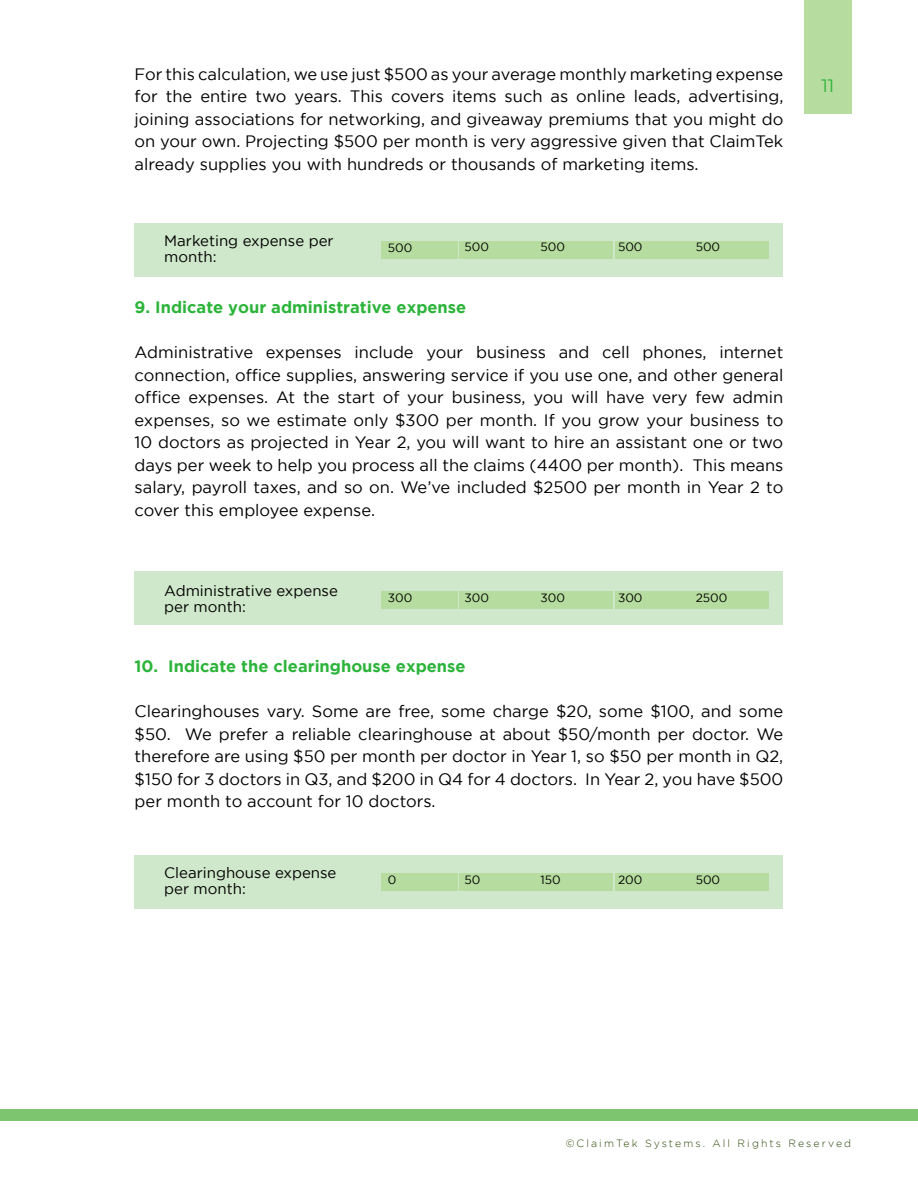
<style>
.page{position:relative;width:918px;height:1188px;background:#fff}
.page>*{position:absolute;margin:0;border:0;box-sizing:border-box;transform-origin:0 0}
.t1{font:18px "Montserrat";color:#2cb33a}
.t2{font:16.5px/22.5px "Gotham";color:#000;text-align:justify}
.t3{font:700 16.5px "Gotham";color:#2cb43a}
.t4{font:15px/16.5px "Gotham";color:#000}
.t5{font:12px "Gotham";color:#000}
.t6{font:300 10.5px "Gotham";letter-spacing:.2em;color:#2c4605}
</style>
<div class="page">
<div style="left:804px;top:0;width:47px;height:114px;background:#b6dc9f"></div>
<div style="left:0;top:1109px;width:918px;height:11px;background:#7ec56f"></div>
<div style="left:135px;top:223px;width:648px;height:54px;background:#cfe7ca"></div>
<div style="left:135px;top:571px;width:648px;height:54px;background:#cfe7ca"></div>
<div style="left:135px;top:855px;width:648px;height:54px;background:#cfe7ca"></div>
<div style="left:381px;top:241px;width:77px;height:18px;background:#b6dd9f"></div>
<div style="left:536px;top:241px;width:77px;height:18px;background:#b6dd9f"></div>
<div style="left:459px;top:241px;width:77px;height:18px;background:#b6dd9f"></div>
<div style="left:615px;top:241px;width:77px;height:18px;background:#b6dd9f"></div>
<div style="left:692px;top:241px;width:77px;height:18px;background:#b6dd9f"></div>
<div style="left:381px;top:591px;width:77px;height:18px;background:#b6dd9f"></div>
<div style="left:536px;top:591px;width:77px;height:18px;background:#b6dd9f"></div>
<div style="left:459px;top:591px;width:77px;height:18px;background:#b6dd9f"></div>
<div style="left:615px;top:591px;width:77px;height:18px;background:#b6dd9f"></div>
<div style="left:692px;top:591px;width:77px;height:18px;background:#b6dd9f"></div>
<div style="left:381px;top:873px;width:77px;height:18px;background:#b6dd9f"></div>
<div style="left:536px;top:873px;width:77px;height:18px;background:#b6dd9f"></div>
<div style="left:459px;top:873px;width:77px;height:18px;background:#b6dd9f"></div>
<div style="left:615px;top:873px;width:77px;height:18px;background:#b6dd9f"></div>
<div style="left:692px;top:873px;width:77px;height:18px;background:#b6dd9f"></div>
<p class="t2" style="left:135px;top:62px;width:650px">For this calculation, we use just $500 as your average monthly marketing expense for the entire two years. This covers items such as online leads, advertising, joining associations for networking, and giveaway premiums that you might do on your own. Projecting $500 per month is very aggressive given that ClaimTek already supplies you with hundreds or thousands of marketing items.</p>
<p class="t4" style="left:164px;top:232px;width:171px">Marketing expense per month:</p>
<p class="t5" style="left:388px;top:241px;width:26px">500</p>
<p class="t5" style="left:465px;top:241px;width:26px">500</p>
<p class="t5" style="left:540px;top:241px;width:26px">500</p>
<p class="t5" style="left:618px;top:241px;width:26px">500</p>
<p class="t5" style="left:696px;top:241px;width:26px">500</p>
<p class="t3" style="left:135px;top:298px;width:333px">9. Indicate your administrative expense</p>
<p class="t2" style="left:135px;top:341px;width:650px">Administrative expenses include your business and cell phones, internet connection, office supplies, answering service if you use one, and other general office expenses. At the start of your business, you will have very few admin expenses, so we estimate only $300 per month. If you grow your business to 10 doctors as projected in Year 2, you will want to hire an assistant one or two days per week to help you process all the claims (4400 per month). This means salary, payroll taxes, and so on. We’ve included $2500 per month in Year 2 to cover this employee expense.</p>
<p class="t4" style="left:164px;top:582px;width:175px">Administrative expense per month:</p>
<p class="t5" style="left:388px;top:591px;width:26px">300</p>
<p class="t5" style="left:465px;top:591px;width:26px">300</p>
<p class="t5" style="left:540px;top:591px;width:26px">300</p>
<p class="t5" style="left:618px;top:591px;width:26px">300</p>
<p class="t5" style="left:696px;top:591px;width:33px">2500</p>
<p class="t3" style="left:135px;top:657px;width:332px">10. Indicate the clearinghouse expense</p>
<p class="t2" style="left:135px;top:700px;width:650px">Clearinghouses vary. Some are free, some charge $20, some $100, and some $50. We prefer a reliable clearinghouse at about $50/month per doctor. We therefore are using $50 per month per doctor in Year 1, so $50 per month in Q2, $150 for 3 doctors in Q3, and $200 in Q4 for 4 doctors. In Year 2, you have $500 per month to account for 10 doctors.</p>
<p class="t4" style="left:164px;top:864px;width:174px">Clearinghouse expense per month:</p>
<p class="t5" style="left:388px;top:873px;width:10px">0</p>
<p class="t5" style="left:465px;top:873px;width:17px">50</p>
<p class="t5" style="left:540px;top:873px;width:22px">150</p>
<p class="t5" style="left:618px;top:873px;width:26px">200</p>
<p class="t5" style="left:696px;top:873px;width:26px">500</p>
<p class="t1" style="left:821px;top:73px;width:14px">11</p>
<p class="t6" style="left:566px;top:1138px;width:287px">©ClaimTek Systems. All Rights Reserved</p>
</div>
